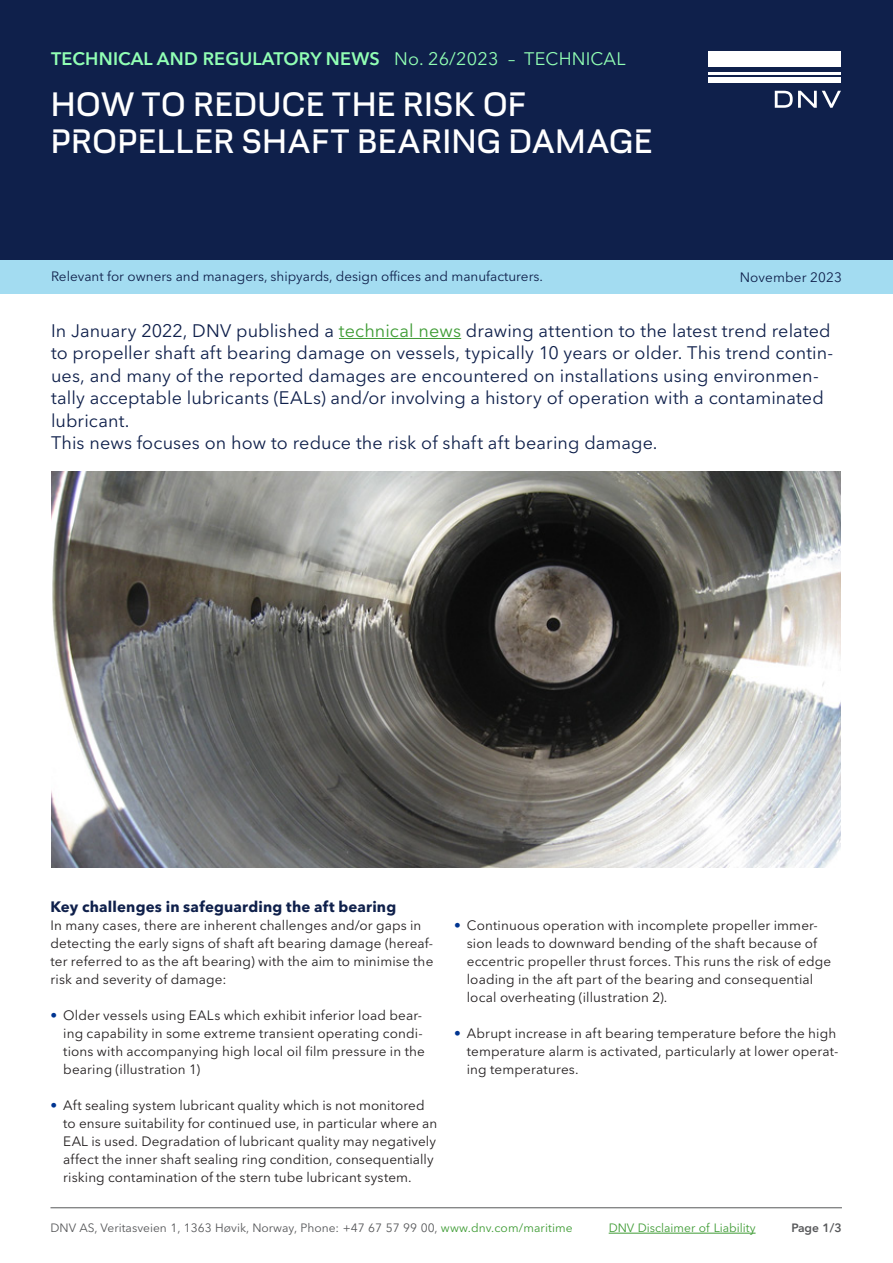
<style>
.page{position:relative;width:893px;height:1263px;background:#fff}
.page>*{position:absolute;margin:0;border:0;box-sizing:border-box;transform-origin:0 0}
.DNV_GL_Title_Headline{font:500 31.5px/37.5px "DNV Display";letter-spacing:.025em;color:#fff}
.DNV_GL_Summary{font:18px/22.5px "Avenir Next LT Pro";letter-spacing:.005em;color:#0f204b}
.t1{font:600 18px "Avenir Next LT Pro";letter-spacing:.01em;color:#91ffb4}
._2__normal__DNV_GL_headline_text{font:700 15px "Avenir Next LT Pro";letter-spacing:.01em;color:#0f204b}
.DNV_Body{font:13.5px/18px "Avenir Next LT Pro";letter-spacing:.01em;color:#231f20}
.t2{font:13.5px "Avenir Next LT Pro";color:#0f204b}
.DNV_GL_Flyer_address_line{font:12px "Avenir Next LT Pro";color:#57585a}
.DNV_GL_Flyer_address_line-2{font:12px "Avenir Next LT Pro";color:#3f9c35}
.DNV_GL_Flyer_address_line-3{font:600 12px "Avenir Next LT Pro";color:#57585a}
.s1{font-weight:400}
.s2{color:#3f9c35}
.s3{color:#003591}
</style>
<div class="page">
<div style="left:0;top:259px;width:893px;height:34px;background:#a3dcf1"></div>
<div style="left:0;top:0;width:893px;height:259px;background:#0f204b"></div>
<hr style="left:339px;top:338px;width:122px;height:1px;background:#3f9c35">
<div style="left:708px;top:51px;width:133px;height:16px;background:#fff"></div>
<hr style="left:708px;top:72px;width:133px;height:3px;background:#fff">
<div style="left:708px;top:78px;width:133px;height:5px;background:#fff"></div>
<svg style="left:775px;top:91px;width:66px;height:17px"></svg>
<hr style="left:609px;top:1233px;width:147px;height:1px;background:#3f9c35">
<hr style="left:50px;top:1207px;width:792px;height:1px;background:#57585a">
<img style="left:52px;top:471px;width:789px;height:396px">
<p class="t1" style="left:51px;top:48px;width:576px">TECHNICAL AND REGULATORY NEWS <span class="s1">No. 26/2023 – TECHNICAL</span></p>
<p class="DNV_GL_Title_Headline" style="left:51px;top:84px;width:603px">HOW TO REDUCE THE RISK OF<br>PROPELLER SHAFT BEARING DAMAGE</p>
<p class="t2" style="left:51px;top:268px;width:493px">Relevant for owners and managers, shipyards, design offices and manufacturers.</p>
<p class="t2" style="left:740px;top:269px;width:104px">November 2023</p>
<p class="DNV_GL_Summary" style="left:51px;top:319px;width:784px">In January 2022, DNV published a <span class="s2">technical news</span> drawing attention to the latest trend related to propeller shaft aft bearing damage on vessels, typically 10 years or older. This trend contin&shy;ues, and many of the reported damages are encountered on installations using environmen&shy;tally acceptable lubricants (EALs) and/or involving a history of operation with a contaminated lubricant.</p>
<p class="DNV_GL_Summary" style="left:51px;top:432px;width:608px">This news focuses on how to reduce the risk of shaft aft bearing damage.</p>
<p class="_2__normal__DNV_GL_headline_text" style="left:50px;top:898px;width:347px">Key challenges in safeguarding the aft bearing</p>
<p class="DNV_Body" style="left:50px;top:916px;width:384px">In many cases, there are inherent challenges and/or gaps in detecting the early signs of shaft aft bearing damage (hereaf&shy;ter referred to as the aft bearing) with the aim to minimise the risk and severity of damage:</p>
<p class="DNV_Body" style="left:63px;top:1006px;width:363px;text-indent:-13px"><span class="s3">•</span> Older vessels using EALs which exhibit inferior load bear&shy;ing capability in some extreme transient operating condi&shy;tions with accompanying high local oil film pressure in the bearing (illustration 1)</p>
<p class="DNV_Body" style="left:63px;top:1096px;width:375px;text-indent:-13px"><span class="s3">•</span> Aft sealing system lubricant quality which is not monitored to ensure suitability for continued use, in particular where an EAL is used. Degradation of lubricant quality may negatively affect the inner shaft sealing ring condition, consequentially risking contamination of the stern tube lubricant system.</p>
<p class="DNV_Body" style="left:467px;top:916px;width:366px;text-indent:-13px"><span class="s3">•</span> Continuous operation with incomplete propeller immer&shy;sion leads to downward bending of the shaft because of eccentric propeller thrust forces. This runs the risk of edge loading in the aft part of the bearing and consequential local overheating (illustration 2).</p>
<p class="DNV_Body" style="left:467px;top:1024px;width:373px;text-indent:-13px"><span class="s3">•</span> Abrupt increase in aft bearing temperature before the high temperature alarm is activated, particularly at lower operat&shy;ing temperatures.</p>
<p class="DNV_GL_Flyer_address_line" style="left:50px;top:1220px;width:524px">DNV AS, Veritasveien 1, 1363 Høvik, Norway, Phone: +47 67 57 99 00, <span class="s2">www.dnv.com/maritime</span></p>
<p class="DNV_GL_Flyer_address_line-2" style="left:609px;top:1220px;width:148px">DNV Disclaimer of Liability</p>
<p class="DNV_GL_Flyer_address_line-3" style="left:791px;top:1220px;width:52px">Page 1/3</p>
</div>
